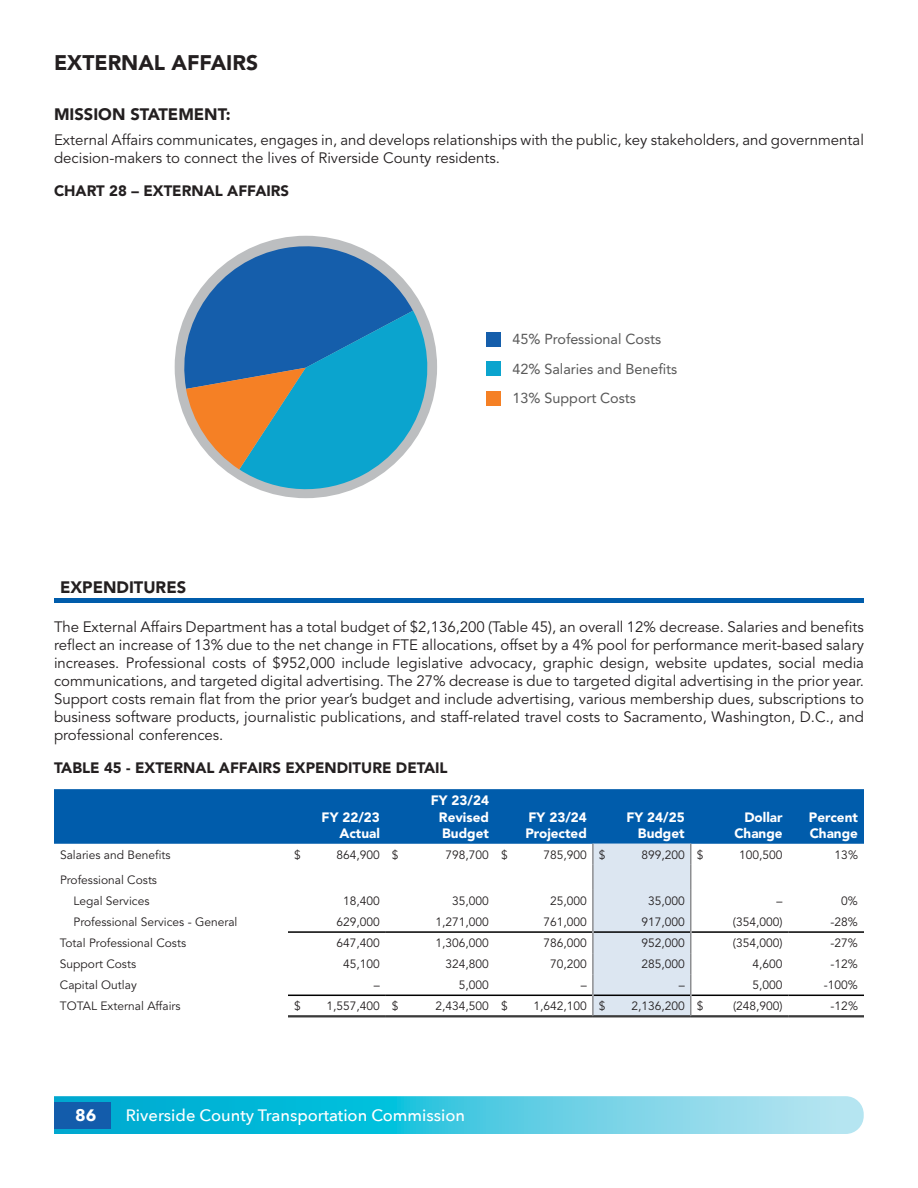
<style>
.page{position:relative;width:918px;height:1188px;background:#fff}
.page>*{position:absolute;margin:0;border:0;box-sizing:border-box;transform-origin:0 0}
.t1{font:900 21px "Avenir LT Pro";color:#231f20}
.t2{font:500 16.5px "Avenir Next";color:#fff}
.Subtitle{font:900 16.5px "Avenir LT Pro";color:#231f20}
.Subtitle-f998fe06{font:900 16.5px "Avenir LT Pro";color:#231f20}
.t3{font:700 16.5px "Avenir Next";color:#fff}
.Body-Text{font:15px/18px "Avenir LT Pro";color:#231f20}
.Body-Text_Bold{font:900 15px "Avenir LT Pro";color:#231f20}
.t4{font:14.4px/29.7px "Avenir LT Pro";color:#595959}
.T_Heading_Bold_R_H1{font:900 13.5px/16.2px "Avenir LT Pro";color:#fff}
.T_Number{font:12px "Avenir LT Pro";color:#231f20}
.T_Text{font:12px "Avenir LT Pro";color:#231f20}
.T_Text_Lvl1{font:12px "Avenir LT Pro";color:#231f20}
.T_Number-Brackets{font:12px "Avenir LT Pro";color:#231f20}
.T_Number-Percent{font:12px "Avenir LT Pro";color:#231f20}
.T_Subtotal{font:12px "Avenir LT Pro";color:#231f20}
</style>
<div class="page">
<svg style="left:54px;top:1096px;width:810px;height:38px;background:#4ac8e1"></svg>
<div style="left:54px;top:1102px;width:56px;height:27px;background:#135cab"></div>
<hr style="left:54px;top:599px;width:810px;height:4px;background:#005cab">
<div style="left:54px;top:789px;width:810px;height:55px;background:#005cab"></div>
<div style="left:594px;top:844px;width:96px;height:172px;background:#dce6f1"></div>
<hr style="left:288px;top:931px;width:98px;height:2px;background:#000">
<hr style="left:386px;top:931px;width:109px;height:2px;background:#000">
<hr style="left:495px;top:931px;width:97px;height:2px;background:#000">
<hr style="left:594px;top:931px;width:96px;height:2px;background:#000">
<hr style="left:692px;top:931px;width:97px;height:2px;background:#000">
<hr style="left:789px;top:931px;width:75px;height:2px;background:#000">
<hr style="left:288px;top:995px;width:98px;height:1px;background:#000">
<hr style="left:386px;top:995px;width:109px;height:1px;background:#000">
<hr style="left:495px;top:995px;width:97px;height:1px;background:#000">
<hr style="left:594px;top:995px;width:96px;height:1px;background:#000">
<hr style="left:692px;top:995px;width:97px;height:1px;background:#000">
<hr style="left:789px;top:995px;width:75px;height:1px;background:#000">
<hr style="left:288px;top:1016px;width:98px;height:1px;background:#000">
<hr style="left:288px;top:1017px;width:98px;height:1px;background:#000">
<hr style="left:386px;top:1016px;width:109px;height:1px;background:#000">
<hr style="left:386px;top:1017px;width:109px;height:1px;background:#000">
<hr style="left:495px;top:1016px;width:98px;height:1px;background:#000">
<hr style="left:495px;top:1017px;width:98px;height:1px;background:#000">
<hr style="left:593px;top:1016px;width:98px;height:1px;background:#000">
<hr style="left:593px;top:1017px;width:98px;height:1px;background:#000">
<hr style="left:691px;top:1016px;width:98px;height:1px;background:#000">
<hr style="left:691px;top:1017px;width:98px;height:1px;background:#000">
<hr style="left:789px;top:1016px;width:75px;height:1px;background:#000">
<hr style="left:789px;top:1017px;width:75px;height:1px;background:#000">
<hr style="left:592px;top:844px;width:2px;height:21px;background:#8d8e91">
<hr style="left:690px;top:844px;width:2px;height:21px;background:#8d8e91">
<hr style="left:592px;top:865px;width:2px;height:25px;background:#8d8e91">
<hr style="left:690px;top:865px;width:2px;height:25px;background:#8d8e91">
<hr style="left:592px;top:890px;width:2px;height:21px;background:#8d8e91">
<hr style="left:690px;top:890px;width:2px;height:21px;background:#8d8e91">
<hr style="left:592px;top:911px;width:2px;height:21px;background:#8d8e91">
<hr style="left:690px;top:911px;width:2px;height:21px;background:#8d8e91">
<hr style="left:592px;top:932px;width:2px;height:21px;background:#8d8e91">
<hr style="left:690px;top:932px;width:2px;height:21px;background:#8d8e91">
<hr style="left:592px;top:953px;width:2px;height:21px;background:#8d8e91">
<hr style="left:690px;top:953px;width:2px;height:21px;background:#8d8e91">
<hr style="left:592px;top:974px;width:2px;height:21px;background:#8d8e91">
<hr style="left:690px;top:974px;width:2px;height:21px;background:#8d8e91">
<hr style="left:592px;top:995px;width:2px;height:21px;background:#8d8e91">
<hr style="left:690px;top:995px;width:2px;height:21px;background:#8d8e91">
<svg style="left:175px;top:239px;width:262px;height:257px"></svg>
<div style="left:486px;top:332px;width:15px;height:15px;background:#155eab"></div>
<div style="left:486px;top:361px;width:15px;height:15px;background:#0ba4ce"></div>
<div style="left:486px;top:391px;width:15px;height:15px;background:#f58025"></div>
<p class="t1" style="left:54px;top:50px;width:206px">EXTERNAL AFFAIRS</p>
<p class="Subtitle" style="left:54px;top:104px;width:178px">MISSION STATEMENT:</p>
<p class="Body-Text" style="left:54px;top:131px;width:812px">External Affairs communicates, engages in, and develops relationships with the public, key stakeholders, and governmental decision-makers to connect the lives of Riverside County residents.</p>
<p class="Body-Text_Bold" style="left:54px;top:182px;width:237px">CHART 28 – EXTERNAL AFFAIRS</p>
<p class="t4" style="left:513px;top:324px;width:166px">45% Professional Costs<br>42% Salaries and Benefits<br>13% Support Costs</p>
<p class="Subtitle-f998fe06" style="left:60px;top:577px;width:128px">EXPENDITURES</p>
<p class="Body-Text" style="left:54px;top:618px;width:812px;text-align:justify">The External Affairs Department has a total budget of $2,136,200 (Table 45), an overall 12% decrease. Salaries and benefits reflect an increase of 13% due to the net change in FTE allocations, offset by a 4% pool for performance merit-based salary increases. Professional costs of $952,000 include legislative advocacy, graphic design, website updates, social media communications, and targeted digital advertising. The 27% decrease is due to targeted digital advertising in the prior year.<br>Support costs remain flat from the prior year’s budget and include advertising, various membership dues, subscriptions to business software products, journalistic publications, and staff-related travel costs to Sacramento, Washington, D.C., and professional conferences.</p>
<p class="Body-Text_Bold" style="left:54px;top:758px;width:395px">TABLE 45 - EXTERNAL AFFAIRS EXPENDITURE DETAIL</p>
<p class="T_Heading_Bold_R_H1" style="left:322px;top:809px;width:60px">FY 22/23</p>
<p class="T_Heading_Bold_R_H1" style="left:339px;top:825px;width:42px">Actual</p>
<p class="T_Heading_Bold_R_H1" style="left:431px;top:793px;width:60px">FY 23/24</p>
<p class="T_Heading_Bold_R_H1" style="left:439px;top:809px;width:52px">Revised<br>Budget</p>
<p class="T_Heading_Bold_R_H1" style="left:529px;top:809px;width:60px">FY 23/24</p>
<p class="T_Heading_Bold_R_H1" style="left:627px;top:809px;width:60px">FY 24/25</p>
<p class="T_Heading_Bold_R_H1" style="left:638px;top:825px;width:48px">Budget</p>
<p class="T_Heading_Bold_R_H1" style="left:734px;top:809px;width:50px;text-align:right">Dollar<br>Change</p>
<p class="T_Heading_Bold_R_H1" style="left:809px;top:809px;width:51px">Percent<br>Change</p>
<p class="T_Heading_Bold_R_H1" style="left:525px;top:825px;width:63px">Projected</p>
<p class="T_Text" style="left:60px;top:848px;width:112px">Salaries and Benefits</p>
<p class="T_Number" style="left:294px;top:848px;width:8px">$</p>
<p class="T_Number" style="left:337px;top:848px;width:45px">864,900</p>
<p class="T_Number" style="left:392px;top:848px;width:8px">$</p>
<p class="T_Number" style="left:446px;top:848px;width:45px">798,700</p>
<p class="T_Number" style="left:501px;top:848px;width:8px">$</p>
<p class="T_Number" style="left:544px;top:848px;width:45px">785,900</p>
<p class="T_Number" style="left:599px;top:848px;width:8px">$</p>
<p class="T_Number" style="left:641px;top:848px;width:45px">899,200</p>
<p class="T_Number" style="left:697px;top:848px;width:8px">$</p>
<p class="T_Number" style="left:739px;top:848px;width:45px">100,500</p>
<p class="T_Number-Percent" style="left:835px;top:848px;width:25px">13%</p>
<p class="T_Text" style="left:60px;top:873px;width:99px">Professional Costs</p>
<p class="T_Text_Lvl1" style="left:74px;top:894px;width:78px">Legal Services</p>
<p class="T_Number" style="left:343px;top:894px;width:38px">18,400</p>
<p class="T_Number" style="left:452px;top:894px;width:38px">35,000</p>
<p class="T_Number" style="left:550px;top:894px;width:38px">25,000</p>
<p class="T_Number" style="left:648px;top:894px;width:38px">35,000</p>
<p class="T_Number" style="left:777px;top:894px;width:7px">–</p>
<p class="T_Number-Percent" style="left:841px;top:894px;width:18px">0%</p>
<p class="T_Text_Lvl1" style="left:73px;top:915px;width:166px">Professional Services - General</p>
<p class="T_Number" style="left:336px;top:915px;width:45px">629,000</p>
<p class="T_Number" style="left:436px;top:915px;width:55px">1,271,000</p>
<p class="T_Number" style="left:543px;top:915px;width:45px">761,000</p>
<p class="T_Number" style="left:641px;top:915px;width:45px">917,000</p>
<p class="T_Number-Brackets" style="left:733px;top:915px;width:51px">(354,000)</p>
<p class="T_Number-Percent" style="left:831px;top:915px;width:29px">-28%</p>
<p class="T_Subtotal" style="left:60px;top:936px;width:128px">Total Professional Costs</p>
<p class="T_Number" style="left:336px;top:936px;width:45px">647,400</p>
<p class="T_Number" style="left:436px;top:936px;width:55px">1,306,000</p>
<p class="T_Number" style="left:543px;top:936px;width:45px">786,000</p>
<p class="T_Number" style="left:641px;top:936px;width:45px">952,000</p>
<p class="T_Number-Brackets" style="left:733px;top:936px;width:51px">(354,000)</p>
<p class="T_Number-Percent" style="left:831px;top:936px;width:29px">-27%</p>
<p class="T_Text" style="left:60px;top:957px;width:78px">Support Costs</p>
<p class="T_Number" style="left:343px;top:957px;width:38px">45,100</p>
<p class="T_Number" style="left:446px;top:957px;width:45px">324,800</p>
<p class="T_Number" style="left:550px;top:957px;width:38px">70,200</p>
<p class="T_Number" style="left:641px;top:957px;width:45px">285,000</p>
<p class="T_Number" style="left:753px;top:957px;width:32px">4,600</p>
<p class="T_Number-Percent" style="left:831px;top:957px;width:29px">-12%</p>
<p class="T_Text" style="left:60px;top:978px;width:78px">Capital Outlay</p>
<p class="T_Number" style="left:374px;top:978px;width:7px">–</p>
<p class="T_Number" style="left:459px;top:978px;width:32px">5,000</p>
<p class="T_Number" style="left:581px;top:978px;width:7px">–</p>
<p class="T_Number" style="left:679px;top:978px;width:7px">–</p>
<p class="T_Number" style="left:753px;top:978px;width:32px">5,000</p>
<p class="T_Number-Percent" style="left:824px;top:978px;width:36px">-100%</p>
<p class="T_Text" style="left:60px;top:999px;width:122px">TOTAL External Affairs</p>
<p class="T_Number" style="left:294px;top:999px;width:8px">$</p>
<p class="T_Number" style="left:326px;top:999px;width:55px">1,557,400</p>
<p class="T_Number" style="left:392px;top:999px;width:8px">$</p>
<p class="T_Number" style="left:436px;top:999px;width:55px">2,434,500</p>
<p class="T_Number" style="left:501px;top:999px;width:8px">$</p>
<p class="T_Number" style="left:533px;top:999px;width:55px">1,642,100</p>
<p class="T_Number" style="left:599px;top:999px;width:8px">$</p>
<p class="T_Number" style="left:631px;top:999px;width:55px">2,136,200</p>
<p class="T_Number-Brackets" style="left:697px;top:999px;width:8px">$</p>
<p class="T_Number-Brackets" style="left:733px;top:999px;width:51px">(248,900)</p>
<p class="T_Number-Percent" style="left:831px;top:999px;width:29px">-12%</p>
<p class="t3" style="left:75px;top:1101px;width:23px">86</p>
<p class="t2" style="left:126px;top:1101px;width:341px">Riverside County Transportation Commission</p>
</div>
